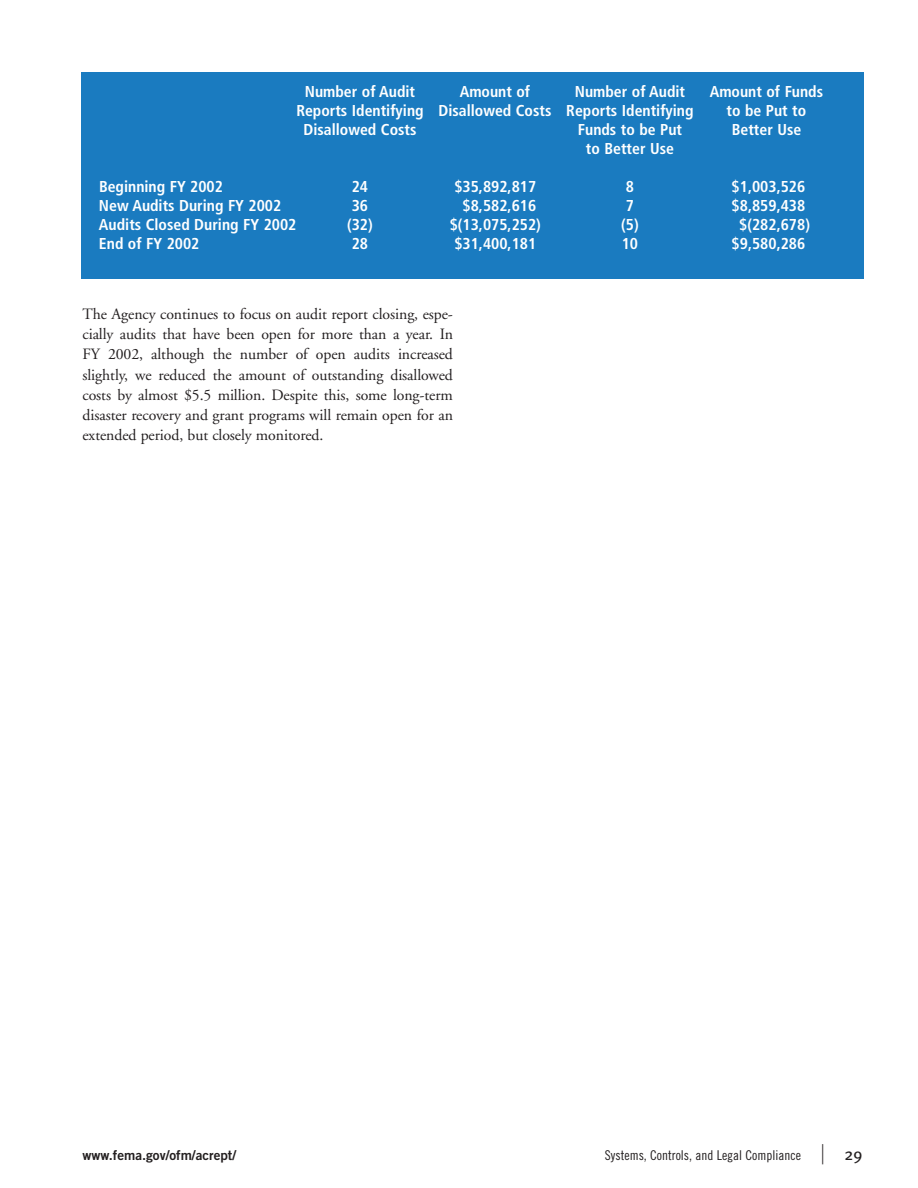
<style>
.page{position:relative;width:918px;height:1188px;background:#fff}
.page>*{position:absolute;margin:0;border:0;box-sizing:border-box;transform-origin:0 0}
.t1{font:700 condensed 15.75px "Frutiger";color:#fff}
.t2{font:15.75px/20.2px "Adobe Garamond";letter-spacing:-.005em;color:#231f20;text-align:justify}
.t3{font:13.5px "Trade Gothic Cond Eighteen";color:#231f20}
.t4{font:13.5px "Trade Gothic Bold Two";color:#231f20}
.s1{color:#1a7bc0}
.s2{font-family:"Meta";font-size:21px}
.s3{font-family:"Meta";font-size:16.5px}
</style>
<div class="page">
<div style="left:81px;top:72px;width:783px;height:207px;background:#1a7bc0"></div>
<p class="t1" style="left:305px;top:85px;width:112px">Number of Audit</p>
<p class="t1" style="left:460px;top:85px;width:72px">Amount of</p>
<p class="t1" style="left:575px;top:85px;width:112px">Number of Audit</p>
<p class="t1" style="left:710px;top:85px;width:115px">Amount of Funds</p>
<p class="t1" style="left:296px;top:104px;width:399px">Reports Identifying Disallowed Costs Reports Identifying</p>
<p class="t1" style="left:727px;top:104px;width:81px">to be Put to</p>
<p class="t1" style="left:303px;top:123px;width:115px">Disallowed Costs</p>
<p class="t1" style="left:578px;top:123px;width:106px">Funds to be Put</p>
<p class="t1" style="left:732px;top:123px;width:71px">Better Use</p>
<p class="t1" style="left:586px;top:142px;width:90px">to Better Use</p>
<p class="t1" style="left:99px;top:180px;width:126px">Beginning FY 2002</p>
<p class="t1" style="left:352px;top:180px;width:18px">24</p>
<p class="t1" style="left:454px;top:180px;width:88px">$35,892,817<span class="s1">)</span></p>
<p class="t1" style="left:626px;top:180px;width:10px">8</p>
<p class="t1" style="left:732px;top:180px;width:80px">$1,003,526<span class="s1">)</span></p>
<p class="t1" style="left:99px;top:199px;width:184px">New Audits During FY 2002</p>
<p class="t1" style="left:352px;top:199px;width:18px">36</p>
<p class="t1" style="left:463px;top:199px;width:80px">$8,582,616<span class="s1">)</span></p>
<p class="t1" style="left:626px;top:199px;width:10px">7</p>
<p class="t1" style="left:732px;top:199px;width:80px">$8,859,438<span class="s1">)</span></p>
<p class="t1" style="left:99px;top:218px;width:199px">Audits Closed During FY 2002</p>
<p class="t1" style="left:347px;top:218px;width:27px">(32)</p>
<p class="t1" style="left:450px;top:218px;width:93px">$(13,075,252)</p>
<p class="t1" style="left:621px;top:218px;width:19px">(5)</p>
<p class="t1" style="left:739px;top:218px;width:72px">$(282,678)</p>
<p class="t1" style="left:99px;top:237px;width:102px">End of FY 2002</p>
<p class="t1" style="left:352px;top:237px;width:18px">28</p>
<p class="t1" style="left:454px;top:237px;width:88px">$31,400,181<span class="s1">)</span></p>
<p class="t1" style="left:622px;top:237px;width:18px">10</p>
<p class="t1" style="left:732px;top:237px;width:80px">$9,580,286<span class="s1">)</span></p>
<p class="t2" style="left:82px;top:305px;width:372px">The Agency continues to focus on audit report closing, espe&shy;cially audits that have been open for more than a year. In FY 2002, although the number of open audits increased slightly, we reduced the amount of outstanding disallowed costs by almost $5.5 million. Despite this, some long-term disaster recovery and grant programs will remain open for an extended period, but closely monitored.</p>
<p class="t4" style="left:82px;top:1150px;width:155px">www.fema.gov/ofm/acrept/</p>
<p class="t3" style="left:605px;top:1150px;width:259px">Systems, Controls, and Legal Compliance <span class="s2">|</span> <span class="s3">29</span></p>
</div>
